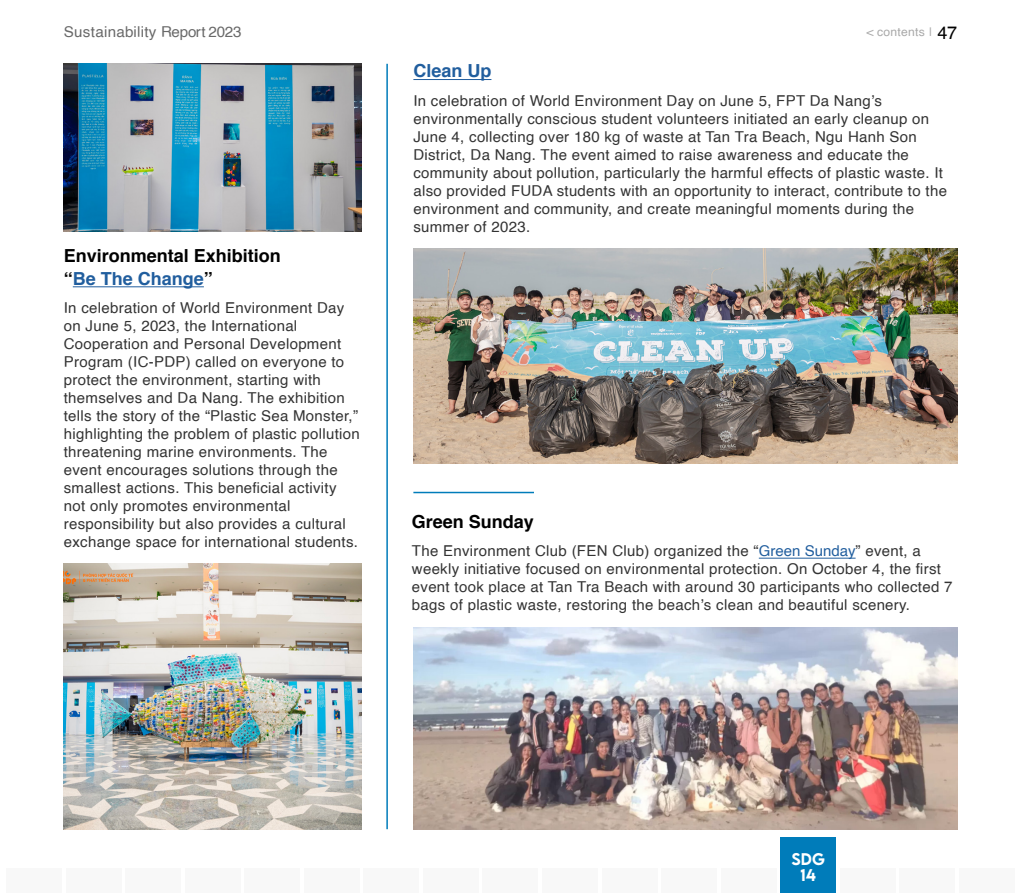
<style>
.page{position:relative;width:1021px;height:893px;background:#fff}
.page>*{position:absolute;margin:0;border:0;box-sizing:border-box;transform-origin:0 0}
.t1{font:700 18px/22.5px "Helvetica";color:#000}
.t2{font:700 18px "Helvetica";color:#215e9e}
.t3{font:15px/18px "Helvetica";letter-spacing:.02em;color:#333}
.t4{font:15px "Helvetica";letter-spacing:.02em;color:#696969}
.t5{font:500 15px/16.5px "LEMONMILK";color:#fff;text-align:center}
.t6{font:12px "Helvetica";letter-spacing:.02em;color:#a9a9a9}
.s1{font-size:18px;color:#000}
.s2{color:#215e9e}
</style>
<div class="page">
<div style="left:6px;top:868px;width:56px;height:25px;background:#f8f8f8"></div>
<div style="left:483px;top:868px;width:55px;height:25px;background:#f8f8f8"></div>
<div style="left:244px;top:868px;width:56px;height:25px;background:#f8f8f8"></div>
<div style="left:721px;top:868px;width:55px;height:25px;background:#f8f8f8"></div>
<div style="left:125px;top:868px;width:56px;height:25px;background:#f8f8f8"></div>
<div style="left:602px;top:868px;width:55px;height:25px;background:#f8f8f8"></div>
<div style="left:364px;top:868px;width:55px;height:25px;background:#f8f8f8"></div>
<div style="left:840px;top:868px;width:55px;height:25px;background:#f8f8f8"></div>
<div style="left:66px;top:868px;width:55px;height:25px;background:#f8f8f8"></div>
<div style="left:542px;top:868px;width:55px;height:25px;background:#f8f8f8"></div>
<div style="left:304px;top:868px;width:55px;height:25px;background:#f8f8f8"></div>
<div style="left:959px;top:868px;width:55px;height:25px;background:#f8f8f8"></div>
<div style="left:185px;top:868px;width:55px;height:25px;background:#f8f8f8"></div>
<div style="left:661px;top:868px;width:55px;height:25px;background:#f8f8f8"></div>
<div style="left:423px;top:868px;width:55px;height:25px;background:#f8f8f8"></div>
<div style="left:899px;top:868px;width:56px;height:25px;background:#f8f8f8"></div>
<div style="left:780px;top:838px;width:56px;height:55px;background:#007cba"></div>
<hr style="left:758px;top:558px;width:97px;height:1px;background:#215e9e">
<hr style="left:73px;top:286px;width:131px;height:1px;background:#215e9e">
<hr style="left:413px;top:79px;width:78px;height:1px;background:#215e9e">
<img style="left:413px;top:249px;width:544px;height:214px">
<img style="left:413px;top:627px;width:544px;height:202px">
<img style="left:64px;top:564px;width:297px;height:265px">
<img style="left:64px;top:64px;width:297px;height:168px">
<hr style="left:386px;top:64px;width:2px;height:765px;background:#007cba">
<hr style="left:413px;top:492px;width:121px;height:1px;background:#007cba">
<p class="t4" style="left:64px;top:20px;width:179px">Sustainability Report 2023</p>
<p class="t6" style="left:866px;top:23px;width:92px">&lt; contents | <span class="s1">47</span></p>
<p class="t2" style="left:413px;top:56px;width:80px">Clean Up</p>
<p class="t1" style="left:64px;top:245px;width:219px">Environmental Exhibition “<span class="s2">Be The Change</span>”</p>
<p class="t3" style="left:64px;top:299px;width:297px">In celebration of World Environment Day on June 5, 2023, the International Cooperation and Personal Development Program (IC-PDP) called on everyone to protect the environment, starting with themselves and Da Nang. The exhibition tells the story of the “Plastic Sea Monster,” highlighting the problem of plastic pollution threatening marine environments. The event encourages solutions through the smallest actions. This beneficial activity not only promotes environmental responsibility but also provides a cultural exchange space for international students.</p>
<p class="t3" style="left:413px;top:92px;width:535px">In celebration of World Environment Day on June 5, FPT Da Nang’s environmentally conscious student volunteers initiated an early cleanup on June 4, collecting over 180 kg of waste at Tan Tra Beach, Ngu Hanh Son District, Da Nang. The event aimed to raise awareness and educate the community about pollution, particularly the harmful effects of plastic waste. It also provided FUDA students with an opportunity to interact, contribute to the environment and community, and create meaningful moments during the summer of 2023.</p>
<p class="t1" style="left:412px;top:511px;width:124px">Green Sunday</p>
<p class="t3" style="left:412px;top:542px;width:542px">The Environment Club (FEN Club) organized the “<span class="s2">Green Sunday</span>” event, a weekly initiative focused on environmental protection. On October 4, the first event took place at Tan Tra Beach with around 30 participants who collected 7 bags of plastic waste, restoring the beach’s clean and beautiful scenery.</p>
<p class="t5" style="left:791px;top:850px;width:35px">SDG<br>14</p>
</div>
